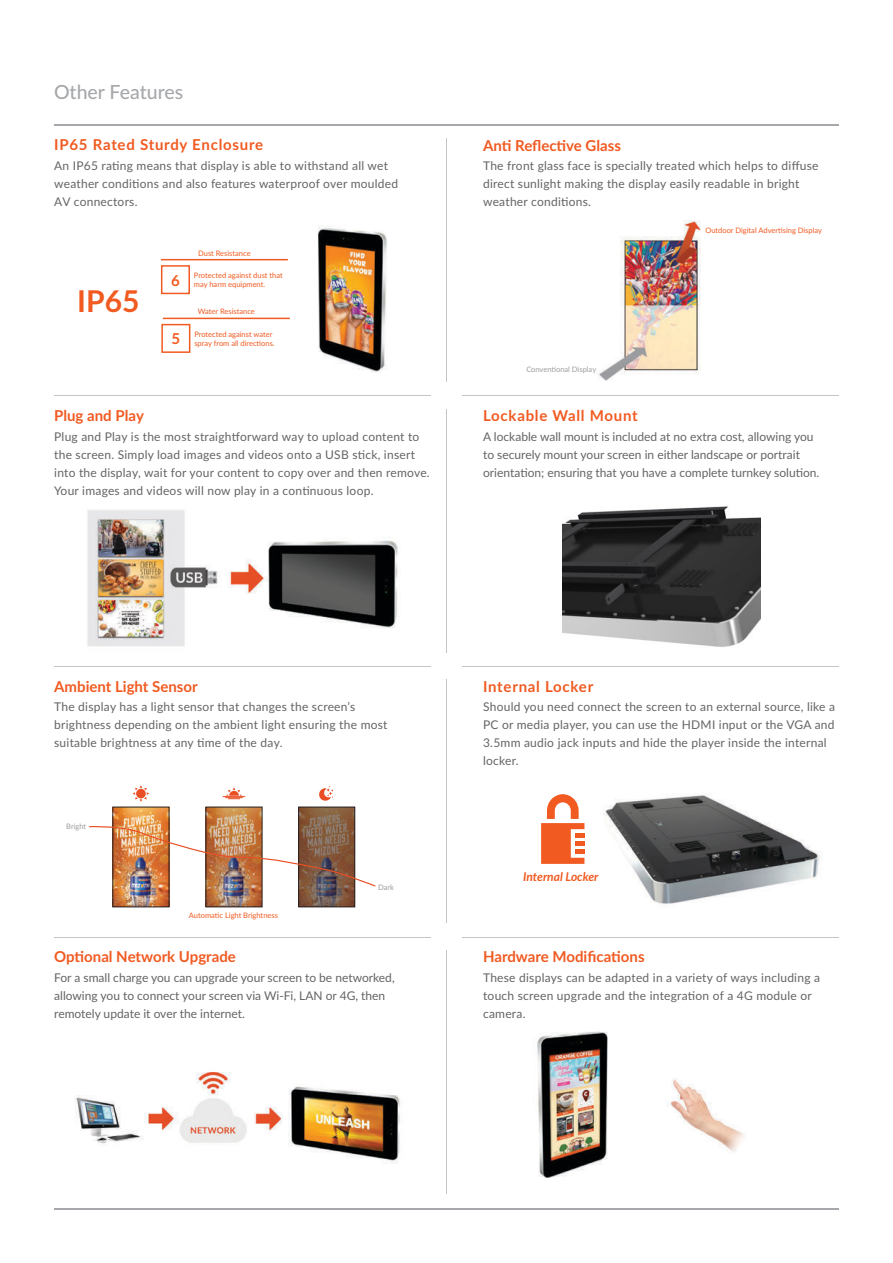
<style>
.page{position:relative;width:893px;height:1263px;background:#fff}
.page>*{position:absolute;margin:0;border:0;box-sizing:border-box;transform-origin:0 0}
.t1{font:700 30px "Lato";color:#f15a21}
.t2{font:500 19.5px "Lato";color:#a6a8ab}
.t3{font:700 15px "Lato";color:#f15a21}
.t4{font:700 15px "Lato";letter-spacing:.05em;color:#f15a21}
.t5{font:12px/18px "Lato";letter-spacing:.02em;color:#646464}
.t6{font:12px/18px "Lato";color:#646464}
.t7{font:italic 700 12px "Lato";color:#f15a21}
.t8{font:7.5px/9px "Lato";color:#f15a21}
.t9{font:7.5px "Lato";color:#9b9da0}
</style>
<div class="page">
<hr style="left:54px;top:124px;width:785px;height:2px;background:#a6a8ab">
<hr style="left:54px;top:1208px;width:785px;height:1px;background:#a6a8ab">
<img style="left:584px;top:795px;width:236px;height:110px">
<img style="left:87px;top:510px;width:311px;height:137px">
<hr style="left:54px;top:666px;width:377px;height:1px;background:#c5c3c3">
<hr style="left:54px;top:395px;width:377px;height:1px;background:#c5c3c3">
<hr style="left:462px;top:666px;width:377px;height:1px;background:#c5c3c3">
<hr style="left:462px;top:395px;width:377px;height:1px;background:#c5c3c3">
<hr style="left:446px;top:139px;width:1px;height:243px;background:#c5c3c3">
<hr style="left:446px;top:409px;width:1px;height:244px;background:#c5c3c3">
<hr style="left:446px;top:680px;width:1px;height:243px;background:#c5c3c3">
<img style="left:562px;top:506px;width:198px;height:141px">
<img style="left:192px;top:225px;width:195px;height:147px">
<img style="left:537px;top:1031px;width:208px;height:147px">
<hr style="left:54px;top:937px;width:377px;height:1px;background:#c5c3c3">
<hr style="left:462px;top:937px;width:377px;height:1px;background:#c5c3c3">
<img style="left:75px;top:1072px;width:325px;height:92px">
<img style="left:208px;top:809px;width:52px;height:96px">
<img style="left:300px;top:809px;width:53px;height:96px">
<img style="left:115px;top:809px;width:52px;height:96px">
<div style="left:298px;top:807px;width:57px;height:100px;border:1px solid #231f20"></div>
<img style="left:89px;top:824px;width:287px;height:63px">
<svg style="left:133px;top:785px;width:16px;height:17px"></svg>
<svg style="left:223px;top:787px;width:22px;height:12px"></svg>
<svg style="left:319px;top:786px;width:14px;height:15px"></svg>
<img style="left:597px;top:220px;width:104px;height:161px">
<div style="left:161px;top:324px;width:29px;height:29px;border:2px solid #f15a21"></div>
<div style="left:161px;top:265px;width:29px;height:29px;border:2px solid #f15a21"></div>
<hr style="left:161px;top:259px;width:127px;height:1px;background:#f15a21">
<hr style="left:163px;top:318px;width:127px;height:1px;background:#f15a21">
<svg style="left:541px;top:794px;width:43px;height:70px"></svg>
<hr style="left:446px;top:950px;width:1px;height:244px;background:#c5c3c3">
<h2 class="t2" style="left:54px;top:77px;width:131px">Other Features</h2>
<p class="t4" style="left:54px;top:134px;width:211px">IP65 Rated Sturdy Enclosure</p>
<p class="t5" style="left:54px;top:156px;width:345px">An IP65 rating means that display is able to withstand all wet weather conditions and also features waterproof over moulded<br>AV connectors.</p>
<h1 class="t1" style="left:77px;top:279px;width:64px">IP65</h1>
<p class="t3" style="left:171px;top:269px;width:10px">6</p>
<p class="t3" style="left:172px;top:328px;width:10px">5</p>
<p class="t8" style="left:198px;top:248px;width:54px">Dust Resistance</p>
<p class="t8" style="left:194px;top:270px;width:90px">Protected against dust that may harm equipment.</p>
<p class="t8" style="left:198px;top:307px;width:58px">Water Resistance</p>
<p class="t8" style="left:194px;top:329px;width:82px">Protected against water spray from all directions.</p>
<p class="t3" style="left:483px;top:134px;width:139px">Anti Reflective Glass</p>
<p class="t5" style="left:483px;top:156px;width:337px">The front glass face is specially treated which helps to diffuse direct sunlight making the display easily readable in bright weather conditions.</p>
<p class="t9" style="left:526px;top:364px;width:71px">Conventional Display</p>
<p class="t8" style="left:705px;top:225px;width:118px">Outdoor Digital Advertising Display</p>
<p class="t3" style="left:54px;top:405px;width:91px">Plug and Play</p>
<p class="t4" style="left:483px;top:405px;width:156px">Lockable Wall Mount</p>
<p class="t5" style="left:54px;top:427px;width:377px">Plug and Play is the most straightforward way to upload content to the screen. Simply load images and videos onto a USB stick, insert into the display, wait for your content to copy over and then remove.<br>Your images and videos will now play in a continuous loop.</p>
<p class="t6" style="left:483px;top:427px;width:338px">A lockable wall mount is included at no extra cost, allowing you to securely mount your screen in either landscape or portrait orientation; ensuring that you have a complete turnkey solution.</p>
<p class="t3" style="left:54px;top:675px;width:145px">Ambient Light Sensor</p>
<p class="t5" style="left:54px;top:697px;width:335px">The display has a light sensor that changes the screen’s brightness depending on the ambient light ensuring the most suitable brightness at any time of the day.</p>
<p class="t9" style="left:66px;top:821px;width:22px">Bright</p>
<p class="t8" style="left:189px;top:910px;width:91px">Automatic Light Brightness</p>
<p class="t9" style="left:378px;top:882px;width:17px">Dark</p>
<p class="t4" style="left:483px;top:675px;width:112px">Internal Locker</p>
<p class="t5" style="left:483px;top:697px;width:353px">Should you need connect the screen to an external source, like a PC or media player, you can use the HDMI input or the VGA and 3.5mm audio jack inputs and hide the player inside the internal locker.</p>
<p class="t7" style="left:523px;top:868px;width:77px">Internal Locker</p>
<p class="t3" style="left:54px;top:946px;width:183px">Optional Network Upgrade</p>
<p class="t3" style="left:483px;top:946px;width:163px">Hardware Modifications</p>
<p class="t6" style="left:54px;top:968px;width:342px">For a small charge you can upgrade your screen to be networked, allowing you to connect your screen via Wi-Fi, LAN or 4G, then remotely update it over the internet.</p>
<p class="t5" style="left:483px;top:968px;width:338px">These displays can be adapted in a variety of ways including a touch screen upgrade and the integration of a 4G module or camera.</p>
</div>
